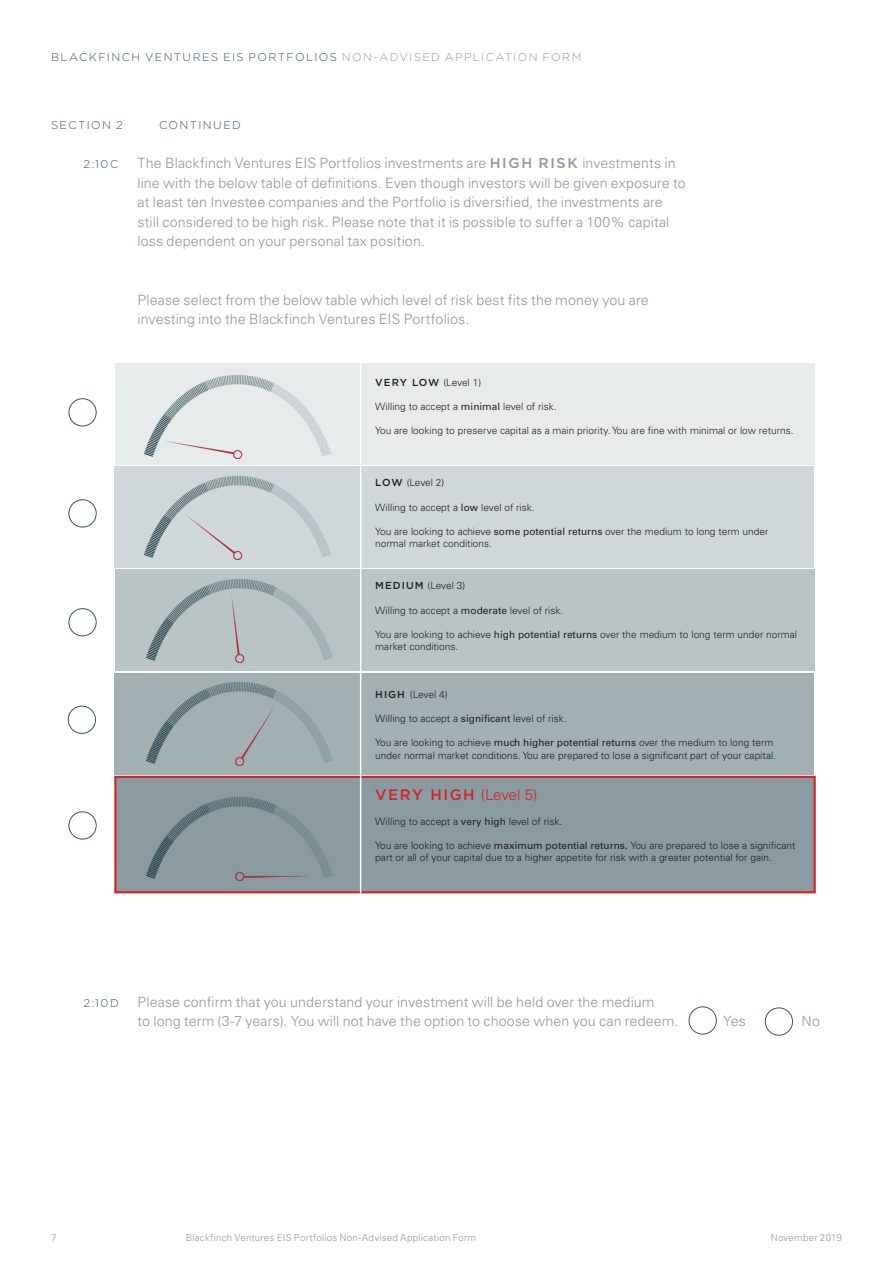
<style>
.page{position:relative;width:893px;height:1263px;background:#fff}
.page>*{position:absolute;margin:0;border:0;box-sizing:border-box;transform-origin:0 0}
.t1{font:500 15.15px "Gotham";letter-spacing:.1em;color:#d1232a}
.Gotham_7_5{font:300 14.25px/19.5px "Univers";letter-spacing:.005em;color:#9594a5}
.Univers{font:300 14.25px "Univers";color:#9594a5}
.Main{font:300 11.25px "Gotham";letter-spacing:.12em;color:#3a516f}
.Gotham_7_5-2{font:300 11.25px "Gotham";letter-spacing:.13em;color:#3a516f}
.t2{font:300 10.05px/12.1px "Univers LT Std";color:#231f20}
.Univers_7_5{font:300 9.75px "Univers";letter-spacing:.02em;color:#9594a5}
.s1{color:#9594a5}
.s2{font-family:"Gotham";font-weight:500}
.s3{font-weight:400}
.s4{font-family:"Univers LT Std";font-weight:300}
</style>
<div class="page">
<div style="left:115px;top:363px;width:699px;height:101px;background:#e8ebec"></div>
<div style="left:114px;top:467px;width:700px;height:101px;background:#d0d7da"></div>
<div style="left:115px;top:570px;width:700px;height:101px;background:#b9c4c7"></div>
<div style="left:114px;top:673px;width:700px;height:101px;background:#a2b0b4"></div>
<div style="left:114px;top:776px;width:702px;height:117px;background:#8a9ca1;border:2px solid #d1232a"></div>
<hr style="left:360px;top:335px;width:1px;height:582px;background:#fff">
<img style="left:144px;top:375px;width:187px;height:83px">
<img style="left:144px;top:476px;width:187px;height:83px">
<img style="left:146px;top:579px;width:187px;height:83px">
<img style="left:146px;top:682px;width:187px;height:83px">
<img style="left:146px;top:797px;width:187px;height:83px">
<div style="left:689px;top:1007px;width:27px;height:27px;border:1px solid #3a516f;border-radius:50%"></div>
<div style="left:765px;top:1008px;width:28px;height:27px;border:1px solid #3a516f;border-radius:50%"></div>
<div style="left:69px;top:398px;width:27px;height:28px;border:1px solid #3a516f;border-radius:50%"></div>
<div style="left:69px;top:500px;width:27px;height:27px;border:1px solid #3a516f;border-radius:50%"></div>
<div style="left:69px;top:608px;width:27px;height:28px;border:1px solid #3a516f;border-radius:50%"></div>
<div style="left:68px;top:706px;width:28px;height:27px;border:1px solid #3a516f;border-radius:50%"></div>
<div style="left:69px;top:812px;width:27px;height:27px;border:1px solid #3a516f;border-radius:50%"></div>
<p class="Main" style="left:51px;top:50px;width:532px">BLACKFINCH VENTURES EIS PORTFOLIOS <span class="s1">NON-ADVISED APPLICATION FORM</span></p>
<p class="Gotham_7_5-2" style="left:51px;top:119px;width:73px">SECTION 2</p>
<p class="Gotham_7_5-2" style="left:159px;top:119px;width:83px">CONTINUED</p>
<p class="Gotham_7_5-2" style="left:84px;top:158px;width:36px">2:10C</p>
<p class="Gotham_7_5" style="left:138px;top:153px;width:549px">The Blackfinch Ventures EIS Portfolios investments are <span class="s2">HIGH RISK</span> investments in line with the below table of definitions. Even though investors will be given exposure to at least ten Investee companies and the Portfolio is diversified, the investments are still considered to be high risk. Please note that it is possible to suffer a 100% capital loss dependent on your personal tax position.</p>
<p class="Gotham_7_5" style="left:138px;top:290px;width:512px">Please select from the below table which level of risk best fits the money you are investing into the Blackfinch Ventures EIS Portfolios.</p>
<p class="t2" style="left:375px;top:376px;width:107px"><span class="s2">VERY LOW</span> (Level 1)</p>
<p class="t2" style="left:375px;top:400px;width:183px">Willing to accept a <span class="s3">minimal</span> level of risk.</p>
<p class="t2" style="left:375px;top:424px;width:420px">You are looking to preserve capital as a main priority. You are fine with minimal or low returns.</p>
<p class="t2" style="left:375px;top:477px;width:71px"><span class="s2">LOW</span> (Level 2)</p>
<p class="t2" style="left:375px;top:501px;width:161px">Willing to accept a <span class="s3">low</span> level of risk.</p>
<p class="t2" style="left:375px;top:525px;width:395px">You are looking to achieve <span class="s3">some potential returns</span> over the medium to long term under normal market conditions.</p>
<p class="t2" style="left:375px;top:580px;width:91px"><span class="s2">MEDIUM</span> (Level 3)</p>
<p class="t2" style="left:375px;top:604px;width:190px">Willing to accept a <span class="s3">moderate</span> level of risk.</p>
<p class="t2" style="left:375px;top:628px;width:423px">You are looking to achieve <span class="s3">high potential returns</span> over the medium to long term under normal market conditions.</p>
<p class="t2" style="left:375px;top:688px;width:74px"><span class="s2">HIGH</span> (Level 4)</p>
<p class="t2" style="left:375px;top:712px;width:193px">Willing to accept a <span class="s3">significant</span> level of risk.</p>
<p class="t2" style="left:375px;top:737px;width:402px">You are looking to achieve <span class="s3">much higher potential returns</span> over the medium to long term under normal market conditions. You are prepared to lose a significant part of your capital.</p>
<p class="t1" style="left:375px;top:785px;width:163px">VERY HIGH <span class="s4">(Level 5)</span></p>
<p class="t2" style="left:375px;top:815px;width:188px">Willing to accept a <span class="s3">very high</span> level of risk.</p>
<p class="t2" style="left:375px;top:839px;width:422px">You are looking to achieve <span class="s3">maximum potential returns.</span> You are prepared to lose a significant part or all of your capital due to a higher appetite for risk with a greater potential for gain.</p>
<p class="Gotham_7_5-2" style="left:84px;top:996px;width:37px">2:10D</p>
<p class="Gotham_7_5" style="left:138px;top:992px;width:518px">Please confirm that you understand your investment will be held over the medium</p>
<p class="Gotham_7_5" style="left:138px;top:1011px;width:542px">to long term (3-7 years). You will not have the option to choose when you can redeem.</p>
<p class="Univers" style="left:723px;top:1012px;width:24px">Yes</p>
<p class="Univers" style="left:801px;top:1012px;width:20px">No</p>
<p class="Univers_7_5" style="left:51px;top:1231px;width:7px">7</p>
<p class="Univers_7_5" style="left:186px;top:1231px;width:292px">Blackfinch Ventures EIS Portfolios Non-Advised Application Form</p>
<p class="Univers_7_5" style="left:771px;top:1231px;width:73px">November 2019</p>
</div>
